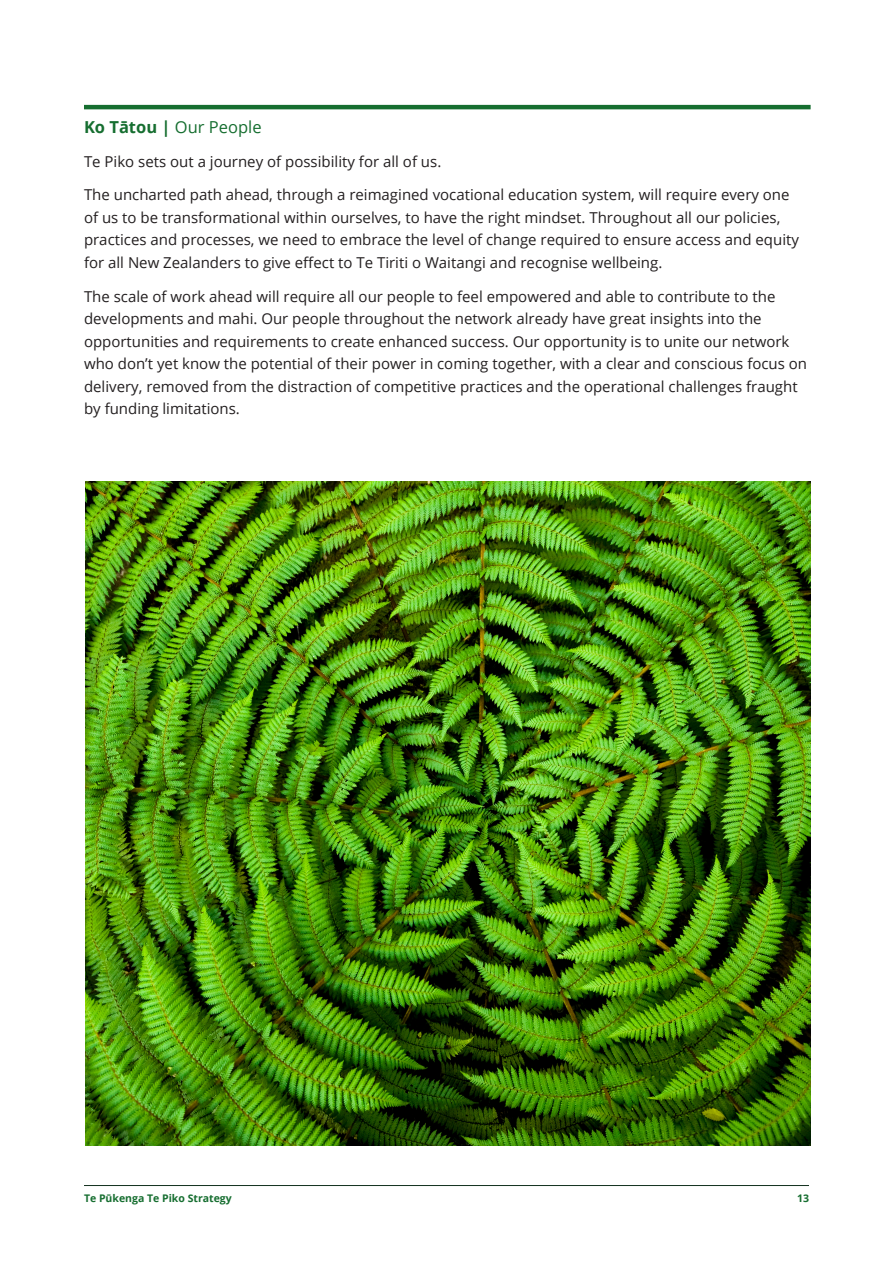
<style>
.page{position:relative;width:893px;height:1263px;background:#fff}
.page>*{position:absolute;margin:0;border:0;box-sizing:border-box;transform-origin:0 0}
.Subheading__4_-_11pt{font:16.5px "Open Sans";color:#166e30}
.Body_Copy__2_-_10pt{font:15px/22.5px "Open Sans";color:#231f20}
.t1{font:700 10.5px "Open Sans";color:#166e30}
.s1{font-weight:700}
</style>
<div class="page">
<hr style="left:84px;top:1185px;width:725px;height:1px;background:#13311f">
<hr style="left:84px;top:105px;width:727px;height:4px;background:#166e30">
<img style="left:85px;top:482px;width:725px;height:663px">
<p class="Subheading__4_-_11pt" style="left:84px;top:115px;width:179px"><span class="s1">Ko Tātou |</span> Our People</p>
<p class="Body_Copy__2_-_10pt" style="left:84px;top:149px;width:359px">Te Piko sets out a journey of possibility for all of us.</p>
<p class="Body_Copy__2_-_10pt" style="left:84px;top:183px;width:716px">The uncharted path ahead, through a reimagined vocational education system, will require every one of us to be transformational within ourselves, to have the right mindset. Throughout all our policies, practices and processes, we need to embrace the level of change required to ensure access and equity for all New Zealanders to give effect to Te Tiriti o Waitangi and recognise wellbeing.</p>
<p class="Body_Copy__2_-_10pt" style="left:84px;top:284px;width:725px">The scale of work ahead will require all our people to feel empowered and able to contribute to the developments and mahi. Our people throughout the network already have great insights into the opportunities and requirements to create enhanced success. Our opportunity is to unite our network who don’t yet know the potential of their power in coming together, with a clear and conscious focus on delivery, removed from the distraction of competitive practices and the operational challenges fraught by funding limitations.</p>
<p class="t1" style="left:84px;top:1190px;width:149px">Te Pūkenga Te Piko Strategy</p>
<p class="t1" style="left:797px;top:1190px;width:13px">13</p>
</div>
